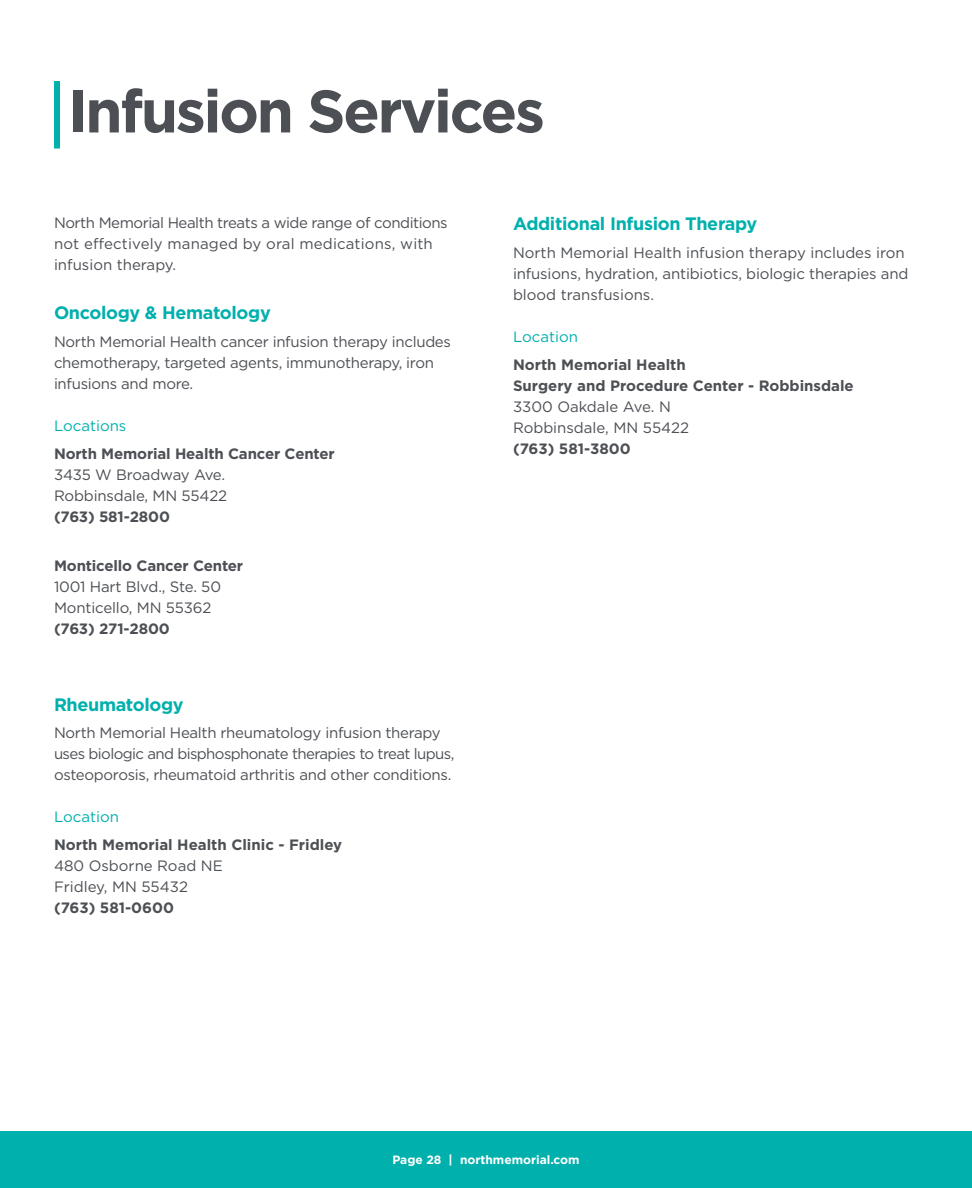
<style>
.page{position:relative;width:972px;height:1188px;background:#fff}
.page>*{position:absolute;margin:0;border:0;box-sizing:border-box;transform-origin:0 0}
.t1{font:700 60px "Gotham";letter-spacing:-.04em;color:#4c4f54}
.t2{font:700 18px "Gotham";letter-spacing:-.02em;color:#00b0ad}
.t3{font:15px/21px "Gotham";letter-spacing:-.02em;color:#4c4f54}
.t4{font:700 15px/21px "Gotham";color:#4c4f54}
.t5{font:15px/21px "Gotham";color:#4c4f54}
.t6{font:15px "Gotham";color:#00b0ad}
.t7{font:700 12px "Gotham";color:#fff}
.s1{font-weight:400}
.s2{font-weight:700}
</style>
<div class="page">
<div style="left:0;top:1131px;width:972px;height:57px;background:#00b0ad"></div>
<div style="left:54px;top:81px;width:6px;height:67px;background:#00b0ad"></div>
<p class="t1" style="left:68px;top:71px;width:479px">Infusion Services</p>
<p class="t3" style="left:54px;top:212px;width:395px">North Memorial Health treats a wide range of conditions not effectively managed by oral medications, with infusion therapy.</p>
<p class="t2" style="left:54px;top:301px;width:218px">Oncology &amp; Hematology</p>
<p class="t3" style="left:54px;top:331px;width:399px">North Memorial Health cancer infusion therapy includes chemotherapy, targeted agents, immunotherapy, iron infusions and more.</p>
<p class="t6" style="left:54px;top:416px;width:74px">Locations</p>
<p class="t4" style="left:54px;top:443px;width:282px">North Memorial Health Cancer Center<br><span class="s1">3435 W Broadway Ave.<br>Robbinsdale, MN 55422<br></span>(763) 581-2800</p>
<p class="t3" style="left:54px;top:554px;width:191px"><span class="s2">Monticello Cancer Center<br></span>1001 Hart Blvd., Ste. 50<br>Monticello, MN 55362 <span class="s2">(763) 271-2800</span></p>
<p class="t2" style="left:54px;top:692px;width:131px">Rheumatology</p>
<p class="t3" style="left:54px;top:722px;width:402px">North Memorial Health rheumatology infusion therapy uses biologic and bisphosphonate therapies to treat lupus, osteoporosis, rheumatoid arthritis and other conditions.</p>
<p class="t6" style="left:54px;top:808px;width:66px">Location</p>
<p class="t4" style="left:54px;top:834px;width:290px">North Memorial Health Clinic - Fridley<br><span class="s1">480 Osborne Road NE<br>Fridley, MN 55432<br></span>(763) 581-0600</p>
<p class="t2" style="left:513px;top:212px;width:246px">Additional Infusion Therapy</p>
<p class="t5" style="left:513px;top:242px;width:397px">North Memorial Health infusion therapy includes iron infusions, hydration, antibiotics, biologic therapies and blood transfusions.</p>
<p class="t6" style="left:513px;top:327px;width:66px">Location</p>
<p class="t4" style="left:513px;top:354px;width:342px">North Memorial Health<br>Surgery and Procedure Center - Robbinsdale<br><span class="s1">3300 Oakdale Ave. N<br>Robbinsdale, MN 55422<br></span>(763) 581-3800</p>
<p class="t7" style="left:392px;top:1152px;width:189px">Page 28 | northmemorial.com</p>
</div>
